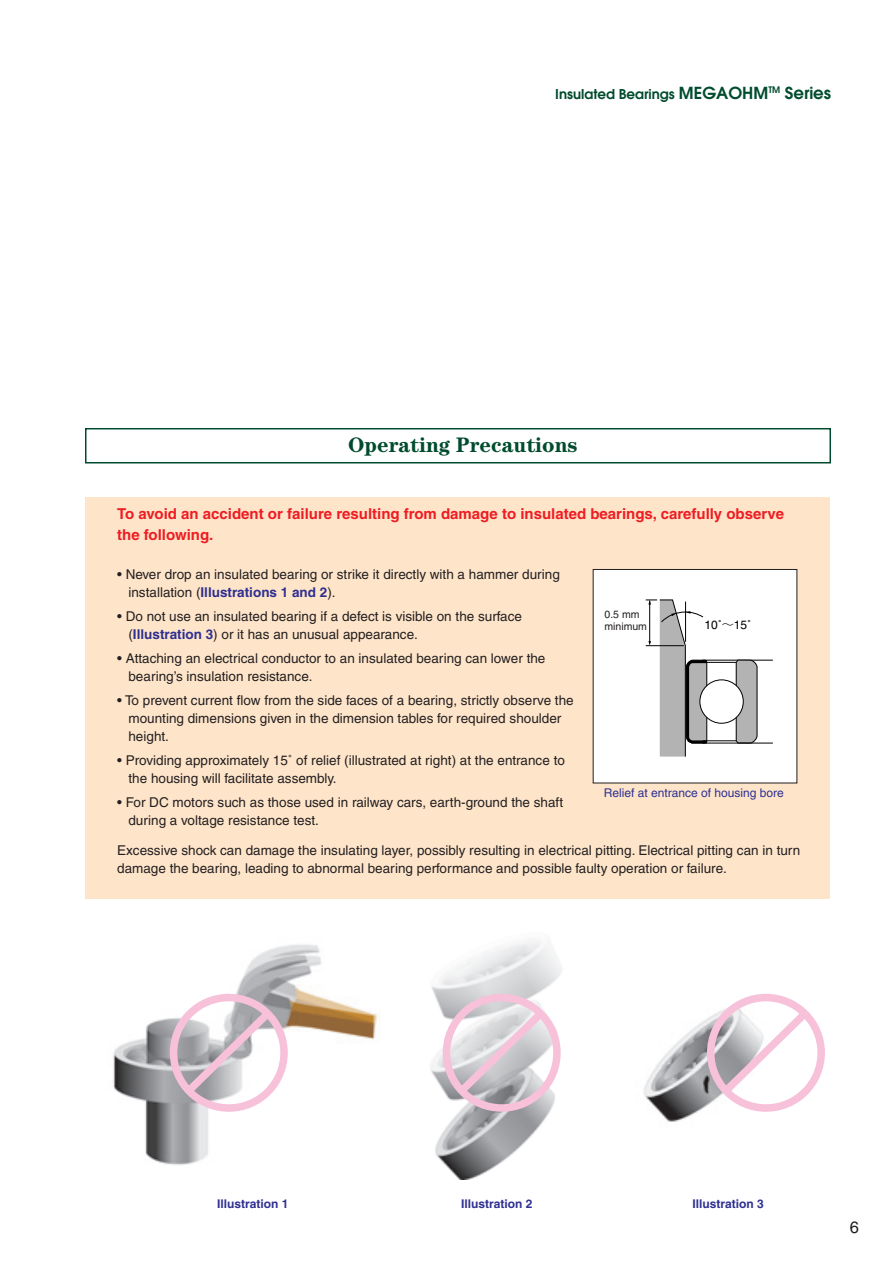
<style>
.page{position:relative;width:893px;height:1262px;background:#fff}
.page>*{position:absolute;margin:0;border:0;box-sizing:border-box;transform-origin:0 0}
.t1{font:700 21px "Century";color:#014b2e}
.t2{font:16.5px "Helvetica";color:#231f20}
.t3{font:700 15px/21px "Helvetica";color:#ee1d23}
.t4{font:13.5px/18px "Helvetica";color:#231f20}
.t5{font:600 13.5px "Avant Garde";color:#014b2e}
.t6{font:700 12px "Helvetica";color:#2e3092}
.t7{font:12px "Helvetica";color:#2e3092}
.t8{font:12px "Helvetica";color:#000}
.t9{font:10.5px/12px "Helvetica";color:#231f20}
.s1{font-size:16.5px}
.s2{font-weight:700;color:#2e2f90}
.s3{font-family:"Shin Go";font-weight:300}
</style>
<div class="page">
<div style="left:85px;top:497px;width:744px;height:401px;background:#fee5ca"></div>
<div style="left:85px;top:428px;width:746px;height:35px;border:2px solid #014b2e"></div>
<img style="left:431px;top:939px;width:131px;height:240px">
<img style="left:113px;top:944px;width:208px;height:221px">
<div style="left:593px;top:569px;width:204px;height:214px;background:#fff"></div>
<hr style="left:702px;top:660px;width:70px;height:1px;background:#000">
<svg style="left:735px;top:659px;width:22px;height:85px;background:#a4a4a4"></svg>
<hr style="left:702px;top:742px;width:70px;height:1px;background:#000">
<div style="left:699px;top:679px;width:44px;height:44px;background:#fff;border:1px solid #000;border-radius:50%"></div>
<svg style="left:166px;top:990px;width:659px;height:125px"></svg>
<svg style="left:645px;top:599px;width:65px;height:158px"></svg>
<hr style="left:702px;top:662px;width:34px;height:1px;background:#000">
<hr style="left:702px;top:740px;width:34px;height:1px;background:#000">
<p class="t5" style="left:555px;top:89px;width:277px">Insulated Bearings <span class="s1">MEGAOHM</span><sup>TM</sup> <span class="s1">Series</span></p>
<h1 class="t1" style="left:348px;top:437px;width:231px">Operating Precautions</h1>
<p class="t3" style="left:117px;top:504px;width:668px">To avoid an accident or failure resulting from damage to insulated bearings, carefully observe the following.</p>
<p class="t4" style="left:128px;top:566px;width:433px;text-indent:-11px">• Never drop an insulated bearing or strike it directly with a hammer during installation (<span class="s2">Illustrations 1 and 2</span>).</p>
<p class="t4" style="left:128px;top:608px;width:395px;text-indent:-11px">• Do not use an insulated bearing if a defect is visible on the surface (<span class="s2">Illustration 3</span>) or it has an unusual appearance.</p>
<p class="t4" style="left:128px;top:650px;width:418px;text-indent:-11px">• Attaching an electrical conductor to an insulated bearing can lower the bearing’s insulation resistance.</p>
<p class="t4" style="left:128px;top:692px;width:446px;text-indent:-11px">• To prevent current flow from the side faces of a bearing, strictly observe the mounting dimensions given in the dimension tables for required shoulder height.</p>
<p class="t4" style="left:128px;top:752px;width:438px;text-indent:-11px">• Providing approximately 15˚ of relief (illustrated at right) at the entrance to the housing will facilitate assembly.</p>
<p class="t4" style="left:128px;top:794px;width:436px;text-indent:-11px">• For DC motors such as those used in railway cars, earth-ground the shaft during a voltage resistance test.</p>
<p class="t4" style="left:117px;top:842px;width:684px">Excessive shock can damage the insulating layer, possibly resulting in electrical pitting. Electrical pitting can in turn damage the bearing, leading to abnormal bearing performance and possible faulty operation or failure.</p>
<p class="t9" style="left:604px;top:609px;width:44px">0.5 mm minimum</p>
<p class="t8" style="left:704px;top:620px;width:48px">10˚<span class="s3">～</span>15˚</p>
<p class="t7" style="left:604px;top:788px;width:181px">Relief at entrance of housing bore</p>
<p class="t6" style="left:217px;top:1199px;width:73px">Illustration 1</p>
<p class="t6" style="left:461px;top:1199px;width:73px">Illustration 2</p>
<p class="t6" style="left:692px;top:1199px;width:73px">Illustration 3</p>
<p class="t2" style="left:849px;top:1220px;width:11px">6</p>
</div>
